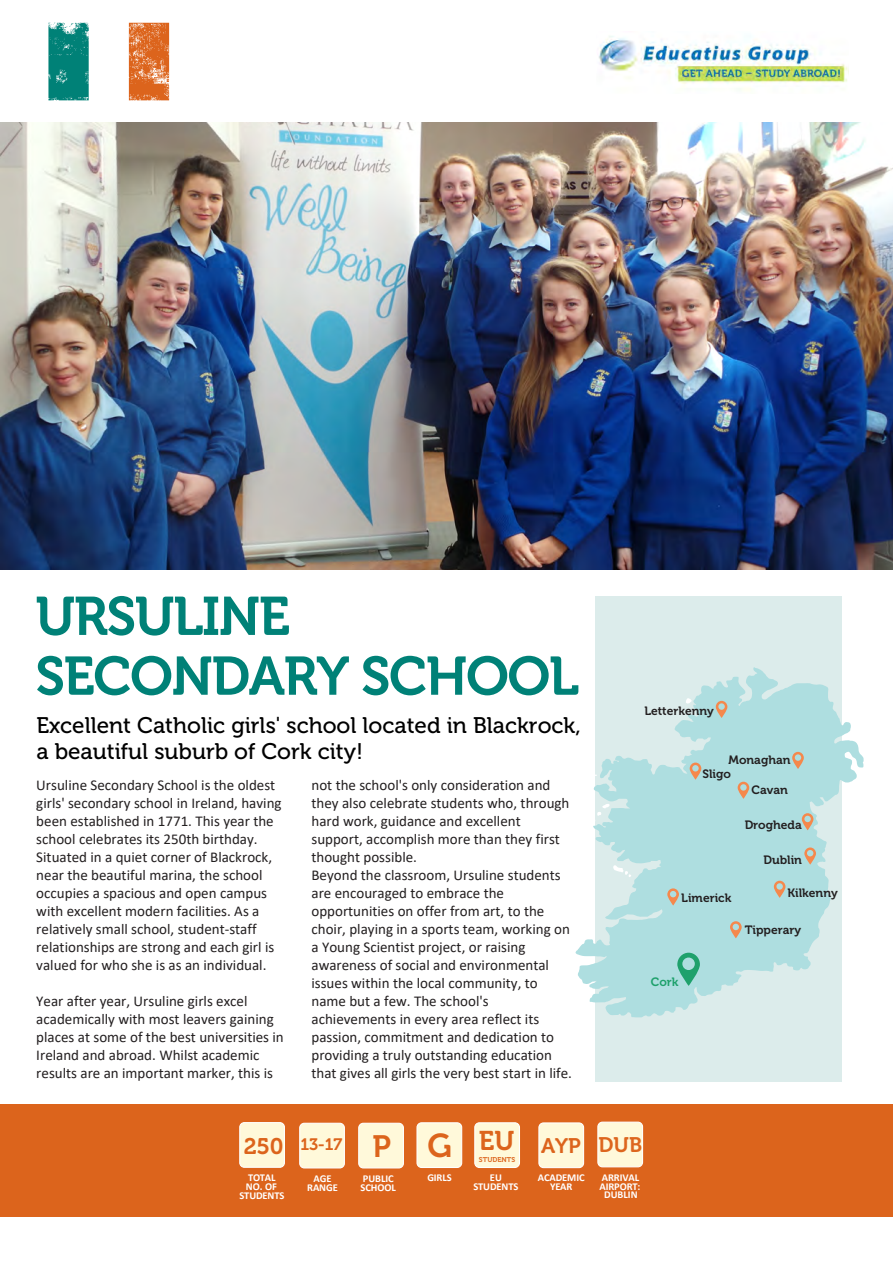
<style>
.page{position:relative;width:893px;height:1263px;background:#fff}
.page>*{position:absolute;margin:0;border:0;box-sizing:border-box;transform-origin:0 0}
.t1{font:54px/59.8px "Museo 700";letter-spacing:-.025em;color:#008177}
.t2{font:33px "Museo 700";color:#dc641c}
.t3{font:30.75px "Museo 700";color:#dc641c}
.t4{font:27px "Museo 700";color:#dc641c}
.t5{font:22.5px/26.2px "Museo 500";color:#000}
.t6{font:22.5px "Museo 700";color:#dc641c}
.t7{font:21px "Museo 700";color:#dc641c}
.t8{font:21px "Museo 700";color:#dd661e}
.t9{font:16.5px "Museo 700";color:#dc641c}
.t10{font:15px/18px "Calibri";color:#231f20}
.t11{font:12px "Museo 700";color:#231f20}
.t12{font:12px "Museo 700";color:#231f20}
.t13{font:12px "Museo 700";color:#1ea16c}
.t14{font:700 10.5px/9px "Calibri";letter-spacing:-.01em;color:#fff;text-align:center}
.t15{font:700 10.5px/9px "Calibri";letter-spacing:-.01em;color:#fff;text-align:center}
.t16{font:6.9px "Museo 700";color:#dc641c}
.s1{font-style:inherit}
</style>
<div class="page">
<div style="left:595px;top:596px;width:247px;height:486px;background:#dceceb"></div>
<div style="left:0;top:1104px;width:893px;height:112px;background:#dc641c"></div>
<div style="left:300px;top:1123px;width:44px;height:45px;background:#fff9da;border-radius:5px"></div>
<div style="left:299px;top:1123px;width:46px;height:45px;border:1px solid #fff;border-radius:5px"></div>
<div style="left:359px;top:1123px;width:44px;height:45px;background:#fff9da;border-radius:5px"></div>
<div style="left:358px;top:1123px;width:46px;height:45px;border:1px solid #fff;border-radius:5px"></div>
<div style="left:475px;top:1123px;width:44px;height:44px;background:#fff9da;border-radius:5px"></div>
<div style="left:474px;top:1122px;width:46px;height:46px;border:1px solid #fff;border-radius:5px"></div>
<div style="left:539px;top:1123px;width:45px;height:44px;background:#fff9da;border-radius:5px"></div>
<div style="left:538px;top:1122px;width:46px;height:46px;border:1px solid #fff;border-radius:5px"></div>
<div style="left:598px;top:1122px;width:45px;height:45px;background:#fff9da;border-radius:5px"></div>
<div style="left:597px;top:1121px;width:46px;height:46px;border:1px solid #fff;border-radius:5px"></div>
<div style="left:417px;top:1123px;width:45px;height:44px;background:#fff9da;border-radius:5px"></div>
<div style="left:416px;top:1122px;width:46px;height:46px;border:1px solid #fff;border-radius:5px"></div>
<svg style="left:129px;top:23px;width:40px;height:78px;background:#e07a3d"></svg>
<svg style="left:48px;top:23px;width:41px;height:78px;background:#1c8f86"></svg>
<svg style="left:576px;top:667px;width:288px;height:350px;fill:#aedee0"></svg>
<svg style="left:589px;top:803px;width:21px;height:20px"></svg>
<svg style="left:686px;top:698px;width:6px;height:6px"></svg>
<svg style="left:667px;top:888px;width:12px;height:17px"></svg>
<svg style="left:804px;top:847px;width:12px;height:17px"></svg>
<svg style="left:730px;top:921px;width:12px;height:17px"></svg>
<svg style="left:774px;top:881px;width:11px;height:17px"></svg>
<svg style="left:738px;top:782px;width:11px;height:17px"></svg>
<svg style="left:792px;top:752px;width:12px;height:17px"></svg>
<svg style="left:690px;top:762px;width:11px;height:18px"></svg>
<svg style="left:716px;top:701px;width:11px;height:17px"></svg>
<svg style="left:677px;top:953px;width:23px;height:33px"></svg>
<svg style="left:802px;top:813px;width:11px;height:17px"></svg>
<img style="left:599px;top:36px;width:249px;height:55px">
<div style="left:240px;top:1122px;width:44px;height:45px;background:#fff9da;border-radius:5px"></div>
<div style="left:239px;top:1122px;width:46px;height:46px;border:1px solid #fff;border-radius:5px"></div>
<img style="left:0;top:123px;width:893px;height:446px">
<h1 class="t1" style="left:35px;top:587px;width:545px">URSULINE<br>SECONDARY SCHOOL</h1>
<h3 class="t5" style="left:36px;top:712px;width:546px">Excellent Catholic girls' school located in Blackrock, a beautiful suburb of Cork city!</h3>
<p class="t10" style="left:36px;top:776px;width:247px">Ursuline Secondary School is the oldest girls' secondary school in Ireland, having been established in 1771. This year the school celebrates its 250th birthday.<br>Situated in a quiet corner of Blackrock, near the beautiful marina, the school occupies a spacious and open campus with excellent modern facilities. As a relatively small school, student-staff relationships are strong and each girl is valued for who she is as an individual.</p>
<p class="t10" style="left:36px;top:992px;width:249px">Year after year, Ursuline girls excel academically with most leavers gaining places at some of the best universities in Ireland and abroad. Whilst academic results are an important marker, this is</p>
<p class="t10" style="left:311px;top:776px;width:262px">not the school's only consideration and they also celebrate students who, through hard work, guidance and excellent support, accomplish more than they first thought possible.<br>Beyond the classroom, Ursuline students are encouraged to embrace the opportunities on offer from art, to the choir, playing in a sports team, working on a Young Scientist project, or raising awareness of social and environmental issues within the local community, to name but a few. The school's achievements in every area reflect its passion, commitment and dedication to providing a truly outstanding education that gives all girls the very best start in life.</p>
<p class="t11" style="left:644px;top:704px;width:71px">Letterkenny</p>
<p class="t11" style="left:728px;top:753px;width:64px">Monaghan</p>
<p class="t11" style="left:702px;top:767px;width:30px">Sligo</p>
<p class="t11" style="left:681px;top:891px;width:52px">Limerick</p>
<p class="t11" style="left:751px;top:783px;width:38px">Cavan</p>
<p class="t11" style="left:745px;top:818px;width:59px">Drogheda</p>
<p class="t12" style="left:763px;top:853px;width:40px">Dublin</p>
<p class="t11" style="left:787px;top:886px;width:52px">Kilkenny</p>
<p class="t11" style="left:745px;top:923px;width:58px">Tipperary</p>
<p class="t13" style="left:651px;top:975px;width:29px">Cork</p>
<h3 class="t6" style="left:244px;top:1133px;width:41px">250</h3>
<p class="t15" style="left:248px;top:1173px;width:29px">TOTAL</p>
<p class="t15" style="left:239px;top:1181px;width:47px">NO. OF<br>STUDENTS</p>
<h3 class="t4" style="left:479px;top:1126px;width:37px">EU</h3>
<h3 class="t8" style="left:599px;top:1133px;width:45px">DUB</h3>
<p class="t14" style="left:604px;top:1190px;width:35px">DUBLIN</p>
<p class="t9" style="left:300px;top:1135px;width:43px">13-17</p>
<p class="t3" style="left:373px;top:1129px;width:20px">P</p>
<p class="t2" style="left:427px;top:1127px;width:26px">G</p>
<p class="t7" style="left:541px;top:1134px;width:41px">AY<span class="s1">P</span></p>
<p class="t16" style="left:479px;top:1155px;width:38px">STUDENTS</p>
<p class="t14" style="left:307px;top:1173px;width:32px">AGE<br>RANGE</p>
<p class="t14" style="left:361px;top:1173px;width:37px;text-align:left">PUBLIC<br>SCHOOL</p>
<p class="t14" style="left:473px;top:1173px;width:46px">EU<br>STUDENTS</p>
<p class="t14" style="left:538px;top:1173px;width:48px">ACADEMIC<br>YEAR</p>
<p class="t14" style="left:599px;top:1172px;width:43px;text-align:left">ARRIVAL<br>AIRPORT:</p>
<p class="t14" style="left:427px;top:1173px;width:26px">GIRLS</p>
</div>
